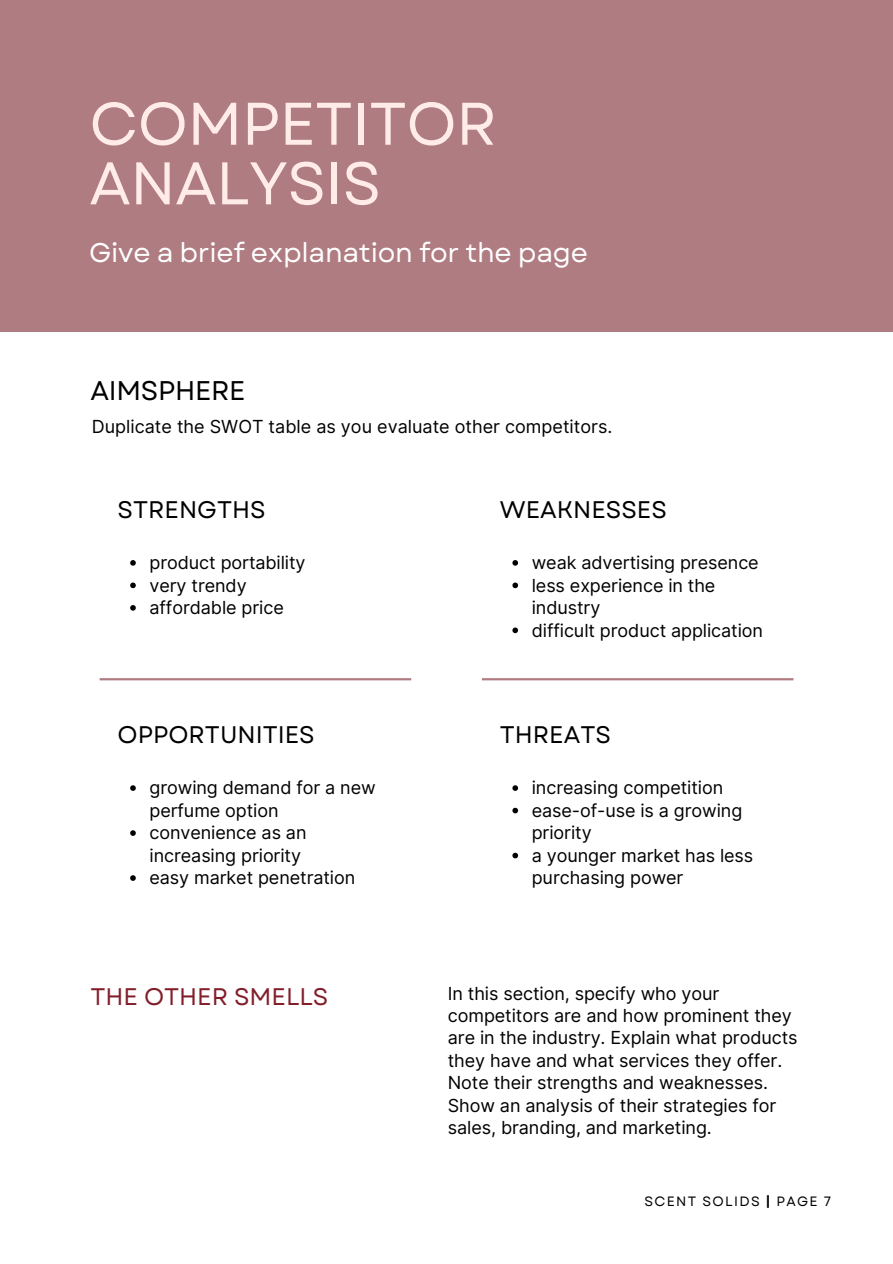
<style>
.page{position:relative;width:893px;height:1264px;background:#fff}
.page>*{position:absolute;margin:0;border:0;box-sizing:border-box;transform-origin:0 0}
.t1{font:60px/59.6px "Garet";letter-spacing:-.01em;color:#ffebe8}
.t2{font:27px "Garet";letter-spacing:-.01em;color:#fff}
.t3{font:27px "Garet";letter-spacing:-.01em;color:#000001}
.t4{font:24px "Garet";color:#000001}
.t5{font:24px "Garet";color:#821e2a}
.t6{font:18px/22.5px "Inter";letter-spacing:-.005em;color:#000001}
.t7{font:13.5px "Garet";letter-spacing:.1em;color:#000001}
.s1{font-weight:700}
</style>
<div class="page">
<div style="left:0;top:0;width:892px;height:331px;background:#af7c82"></div>
<svg style="left:512px;top:785px;width:6px;height:6px"></svg>
<svg style="left:512px;top:807px;width:6px;height:6px"></svg>
<svg style="left:512px;top:852px;width:6px;height:6px"></svg>
<svg style="left:130px;top:785px;width:6px;height:6px"></svg>
<svg style="left:130px;top:830px;width:6px;height:5px"></svg>
<svg style="left:130px;top:875px;width:6px;height:5px"></svg>
<svg style="left:512px;top:560px;width:6px;height:5px"></svg>
<svg style="left:512px;top:582px;width:6px;height:6px"></svg>
<svg style="left:512px;top:627px;width:6px;height:6px"></svg>
<svg style="left:130px;top:560px;width:6px;height:5px"></svg>
<svg style="left:130px;top:582px;width:6px;height:6px"></svg>
<svg style="left:130px;top:605px;width:6px;height:5px"></svg>
<hr style="left:100px;top:678px;width:311px;height:2px;background:#af7c82">
<hr style="left:482px;top:678px;width:311px;height:2px;background:#af7c82">
<h1 class="t1" style="left:89px;top:94px;width:409px">COMPETITOR<br>ANALYSIS</h1>
<h2 class="t2" style="left:89px;top:233px;width:500px">Give a brief explanation for the page</h2>
<h2 class="t3" style="left:90px;top:370px;width:156px">AIMSPHERE</h2>
<p class="t6" style="left:92px;top:415px;width:522px">Duplicate the SWOT table as you evaluate other competitors.</p>
<h3 class="t4" style="left:118px;top:492px;width:150px">STRENGTHS</h3>
<p class="t6" style="left:149px;top:551px;width:157px">product portability very trendy affordable price</p>
<h3 class="t4" style="left:118px;top:717px;width:199px">OPPORTUNITIES</h3>
<p class="t6" style="left:149px;top:776px;width:228px">growing demand for a new perfume option convenience as an increasing priority<br>easy market penetration</p>
<h3 class="t4" style="left:500px;top:492px;width:168px">WEAKNESSES</h3>
<p class="t6" style="left:531px;top:551px;width:233px">weak advertising presence less experience in the industry<br>difficult product application</p>
<h3 class="t4" style="left:500px;top:717px;width:113px">THREATS</h3>
<p class="t6" style="left:531px;top:776px;width:223px">increasing competition ease-of-use is a growing priority<br>a younger market has less purchasing power</p>
<h3 class="t5" style="left:90px;top:979px;width:239px">THE OTHER SMELLS</h3>
<p class="t6" style="left:448px;top:981px;width:351px">In this section, specify who your competitors are and how prominent they are in the industry. Explain what products they have and what services they offer.<br>Note their strengths and weaknesses.<br>Show an analysis of their strategies for sales, branding, and marketing.</p>
<p class="t7" style="left:644px;top:1191px;width:188px">SCENT SOLIDS <span class="s1">|</span> PAGE 7</p>
</div>
